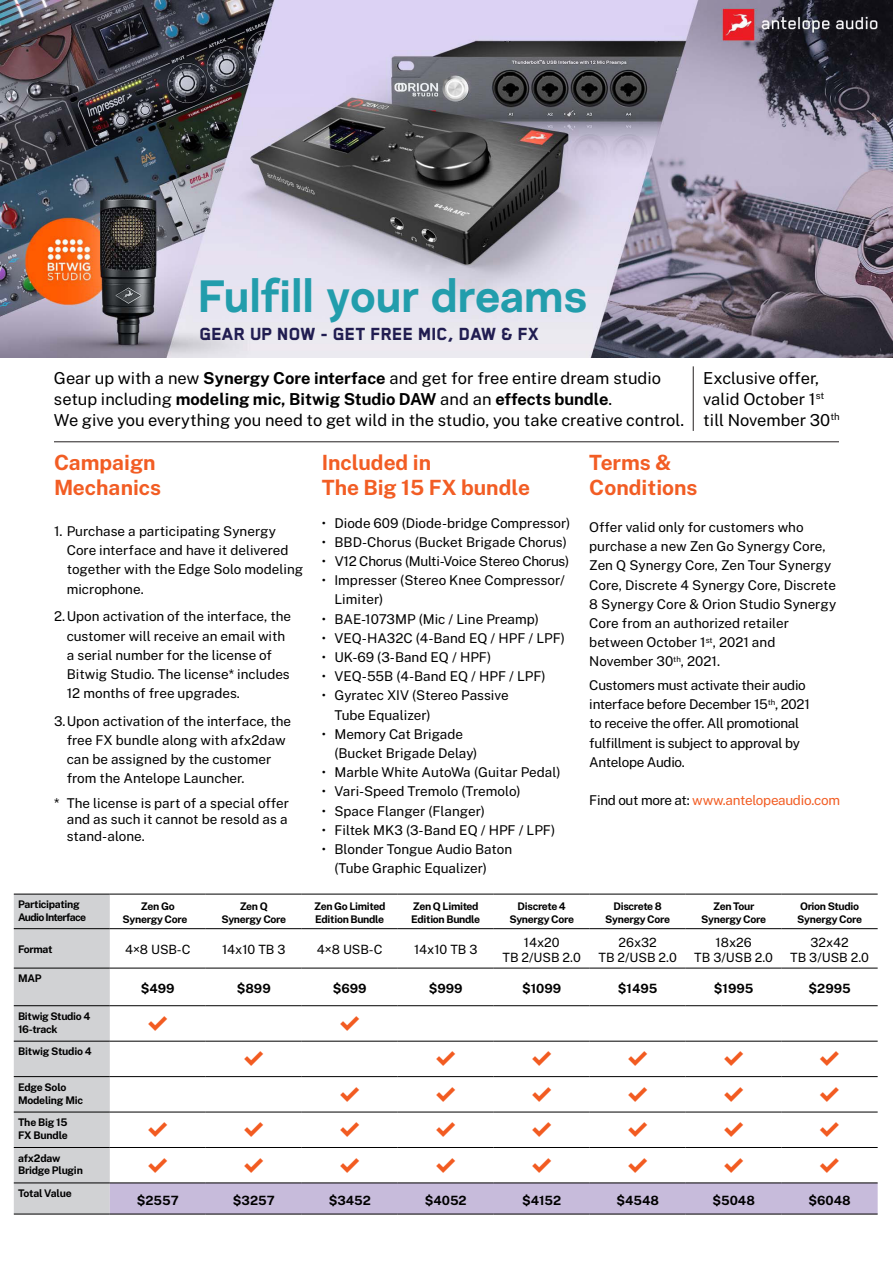
<style>
.page{position:relative;width:893px;height:1263px;background:#fff}
.page>*{position:absolute;margin:0;border:0;box-sizing:border-box;transform-origin:0 0}
.t1{font:700 45px "Nurom";color:#229dac}
.t2{font:700 21px "Public Sans";color:#f25d24}
.t3{font:800 20.25px "Blender Pro";color:#211d51}
.t4{font:16.5px/21px "Public Sans";color:#000}
.t5{font:13.5px/19.2px "Public Sans";color:#000}
.t6{font:13.5px/19.2px "Public Sans";letter-spacing:-.02em;color:#000}
.t7{font:13.5px "Public Sans";letter-spacing:-.02em;color:#f25d24}
.t8{font:12.75px "Public Sans";color:#000}
.t9{font:700 12.75px "Public Sans";color:#000}
.t10{font:700 10.5px/12.6px "Public Sans";letter-spacing:-.03em;color:#000}
.t11{font:700 10.5px "Public Sans";letter-spacing:-.06em;color:#000}
.s1{font-weight:700}
.s2{color:#000}
.s3{color:#fff}
</style>
<div class="page">
<img style="left:0;top:1px;width:893px;height:356px">
<hr style="left:14px;top:1214px;width:96px;height:1px;background:#000">
<hr style="left:110px;top:1214px;width:96px;height:1px;background:#000">
<hr style="left:206px;top:1214px;width:96px;height:1px;background:#000">
<hr style="left:302px;top:1214px;width:96px;height:1px;background:#000">
<hr style="left:398px;top:1214px;width:96px;height:1px;background:#000">
<hr style="left:494px;top:1214px;width:96px;height:1px;background:#000">
<hr style="left:590px;top:1214px;width:96px;height:1px;background:#000">
<hr style="left:686px;top:1214px;width:96px;height:1px;background:#000">
<hr style="left:782px;top:1214px;width:96px;height:1px;background:#000">
<hr style="left:693px;top:366px;width:1px;height:65px;background:#231f20">
<hr style="left:54px;top:441px;width:785px;height:1px;background:#231f20">
<svg style="left:14px;top:894px;width:864px;height:320px"></svg>
<p class="t1" style="left:198px;top:268px;width:391px">Fulfill your dreams</p>
<p class="t3" style="left:200px;top:323px;width:341px">GEAR UP NOW - GET FREE MIC, DAW &amp; FX</p>
<p class="t4" style="left:54px;top:366px;width:608px">Gear up with a new <span class="s1">Synergy Core interface</span> and get for free entire dream studio setup including <span class="s1">modeling mic, Bitwig Studio DAW</span> and an <span class="s1">effects bundle</span>.</p>
<p class="t4" style="left:54px;top:408px;width:632px">We give you everything you need to get wild in the studio, you take creative control.</p>
<p class="t2" style="left:322px;top:447px;width:111px">Included in</p>
<p class="t2" style="left:322px;top:472px;width:210px">The Big 15 FX bundle</p>
<p class="t5" style="left:322px;top:512px;width:250px">• Diode 609 (Diode-bridge Compressor)</p>
<p class="t5" style="left:322px;top:531px;width:247px">• BBD-Chorus (Bucket Brigade Chorus)</p>
<p class="t6" style="left:322px;top:551px;width:249px">• V12 Chorus (Multi-Voice Stereo Chorus)</p>
<p class="t5" style="left:334px;top:570px;width:232px;text-indent:-13px">• Impresser (Stereo Knee Compressor/<br>Limiter)</p>
<p class="t5" style="left:322px;top:608px;width:219px">• BAE-1073MP (Mic / Line Preamp)</p>
<p class="t5" style="left:322px;top:627px;width:245px">• VEQ-HA32C (4-Band EQ / HPF / LPF)</p>
<p class="t5" style="left:322px;top:647px;width:171px">• UK-69 (3-Band EQ / HPF)</p>
<p class="t5" style="left:322px;top:666px;width:226px">• VEQ-55B (4-Band EQ / HPF / LPF)</p>
<p class="t5" style="left:334px;top:685px;width:176px;text-indent:-13px">• Gyratec XIV (Stereo Passive<br>Tube Equalizer)</p>
<p class="t5" style="left:334px;top:723px;width:144px;text-indent:-13px">• Memory Cat Brigade (Bucket Brigade Delay)</p>
<p class="t5" style="left:322px;top:762px;width:240px">• Marble White AutoWa (Guitar Pedal)</p>
<p class="t5" style="left:322px;top:781px;width:200px">• Vari-Speed Tremolo (Tremolo)</p>
<p class="t5" style="left:322px;top:800px;width:165px">• Space Flanger (Flanger)</p>
<p class="t5" style="left:322px;top:819px;width:235px">• Filtek MK3 (3-Band EQ / HPF / LPF)</p>
<p class="t5" style="left:334px;top:839px;width:179px;text-indent:-13px">• Blonder Tongue Audio Baton (Tube Graphic Equalizer)</p>
<p class="t4" style="left:703px;top:366px;width:138px">Exclusive offer, valid October 1<sup>st </sup>till November 30<sup>th</sup></p>
<p class="t2" style="left:589px;top:447px;width:84px">Terms &amp;</p>
<p class="t2" style="left:589px;top:472px;width:110px">Conditions</p>
<p class="t5" style="left:589px;top:517px;width:248px">Offer valid only for customers who purchase a new Zen Go Synergy Core, Zen Q Synergy Core, Zen Tour Synergy Core, Discrete 4 Synergy Core, Discrete 8 Synergy Core &amp; Orion Studio Synergy Core from an authorized retailer between October 1<sup>st</sup>, 2021 and November 30<sup>th</sup>, 2021.</p>
<p class="t6" style="left:589px;top:675px;width:222px">Customers must activate their audio interface before December 15<sup>th</sup>, 2021 to receive the offer. All promotional fulfillment is subject to approval by Antelope Audio.</p>
<p class="t7" style="left:589px;top:790px;width:252px"><span class="s2">Find out more at:</span> www.antelopeaudio.com</p>
<p class="t2" style="left:54px;top:447px;width:103px">Campaign</p>
<p class="t2" style="left:54px;top:472px;width:109px">Mechanics</p>
<p class="t5" style="left:67px;top:521px;width:238px;text-indent:-13px">1. Purchase a participating Synergy<br>Core interface and have it delivered together with the Edge Solo modeling microphone.</p>
<p class="t5" style="left:67px;top:606px;width:226px;text-indent:-13px">2.Upon activation of the interface, the customer will receive an email with a serial number for the license of Bitwig Studio. The license* includes 12 months of free upgrades.</p>
<p class="t5" style="left:67px;top:710px;width:226px;text-indent:-13px">3.Upon activation of the interface, the free FX bundle along with afx2daw can be assigned by the customer from the Antelope Launcher.</p>
<p class="t5" style="left:67px;top:794px;width:224px;line-height:16.2px;text-align:justify;text-indent:-13px">* The license is part of a special offer and as such it cannot be resold as a stand-alone.</p>
<p class="t10" style="left:18px;top:897px;width:63px">Participating</p>
<p class="t11" style="left:18px;top:909px;width:70px">Audio Interface</p>
<p class="t10" style="left:141px;top:899px;width:35px">Zen Go</p>
<p class="t10" style="left:123px;top:912px;width:72px">Synergy Core<span class="s3">e</span></p>
<p class="t10" style="left:240px;top:899px;width:30px">Zen Q</p>
<p class="t10" style="left:221px;top:912px;width:66px">Synergy Core</p>
<p class="t10" style="left:314px;top:899px;width:73px">Zen Go Limited<br>Edition Bundle</p>
<p class="t10" style="left:411px;top:899px;width:70px">Zen Q Limited<br>Edition Bundle</p>
<p class="t10" style="left:518px;top:899px;width:50px">Discrete 4</p>
<p class="t10" style="left:509px;top:912px;width:66px">Synergy Core</p>
<p class="t10" style="left:613px;top:899px;width:50px">Discrete 8</p>
<p class="t10" style="left:605px;top:912px;width:66px">Synergy Core</p>
<p class="t10" style="left:713px;top:899px;width:43px">Zen Tour</p>
<p class="t10" style="left:701px;top:912px;width:66px">Synergy Core</p>
<p class="t10" style="left:797px;top:899px;width:66px">Orion Studio<br>Synergy Core</p>
<p class="t10" style="left:18px;top:943px;width:36px">Format</p>
<p class="t8" style="left:125px;top:940px;width:67px">4×8 USB-C</p>
<p class="t8" style="left:222px;top:940px;width:65px">14x10 TB 3</p>
<p class="t8" style="left:317px;top:940px;width:67px">4×8 USB-C</p>
<p class="t8" style="left:414px;top:940px;width:65px">14x10 TB 3</p>
<p class="t8" style="left:524px;top:933px;width:37px">14x20</p>
<p class="t8" style="left:503px;top:948px;width:80px">TB 2/USB 2.0</p>
<p class="t8" style="left:618px;top:933px;width:40px">26x32</p>
<p class="t8" style="left:598px;top:948px;width:80px">TB 2/USB 2.0</p>
<p class="t8" style="left:716px;top:933px;width:38px">18x26</p>
<p class="t8" style="left:694px;top:948px;width:80px">TB 3/USB 2.0</p>
<p class="t8" style="left:810px;top:933px;width:40px">32x42</p>
<p class="t8" style="left:790px;top:948px;width:80px">TB 3/USB 2.0</p>
<p class="t10" style="left:18px;top:971px;width:25px">MAP</p>
<p class="t10" style="left:18px;top:1009px;width:74px">Bitwig Studio 4<br>16-track</p>
<p class="t10" style="left:18px;top:1045px;width:75px">Bitwig Studio 4</p>
<p class="t10" style="left:18px;top:1080px;width:50px">Edge Solo</p>
<p class="t10" style="left:18px;top:1093px;width:67px">Modeling Mic</p>
<p class="t10" style="left:18px;top:1115px;width:51px">The Big 15<br>FX Bundle</p>
<p class="t10" style="left:18px;top:1151px;width:66px">afx2daw<br>Bridge Plugin</p>
<p class="t10" style="left:18px;top:1186px;width:55px">Total Value</p>
<p class="t9" style="left:141px;top:979px;width:35px">$499</p>
<p class="t9" style="left:237px;top:979px;width:35px">$899</p>
<p class="t9" style="left:333px;top:979px;width:35px">$699</p>
<p class="t9" style="left:429px;top:979px;width:35px">$999</p>
<p class="t9" style="left:522px;top:979px;width:41px">$1099</p>
<p class="t9" style="left:618px;top:979px;width:41px">$1495</p>
<p class="t9" style="left:714px;top:979px;width:41px">$1995</p>
<p class="t9" style="left:809px;top:979px;width:44px">$2995</p>
<p class="t9" style="left:137px;top:1191px;width:43px">$2557</p>
<p class="t9" style="left:233px;top:1191px;width:43px">$3257</p>
<p class="t9" style="left:329px;top:1191px;width:44px">$3452</p>
<p class="t9" style="left:425px;top:1191px;width:43px">$4052</p>
<p class="t9" style="left:522px;top:1191px;width:41px">$4152</p>
<p class="t9" style="left:616px;top:1191px;width:44px">$4548</p>
<p class="t9" style="left:712px;top:1191px;width:44px">$5048</p>
<p class="t9" style="left:809px;top:1191px;width:44px">$6048</p>
</div>
